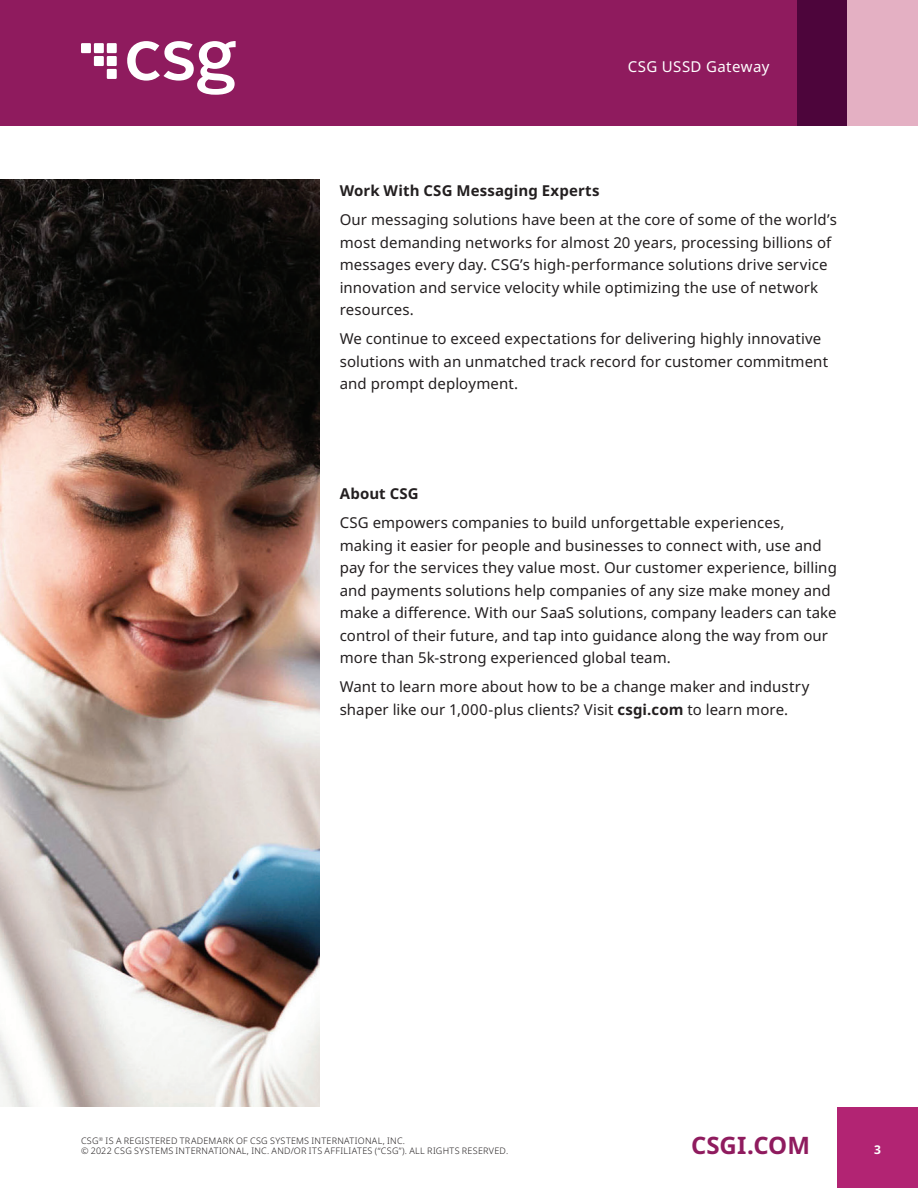
<style>
.page{position:relative;width:918px;height:1188px;background:#fff}
.page>*{position:absolute;margin:0;border:0;box-sizing:border-box;transform-origin:0 0}
.t1{font:700 24px "Noto Sans";color:#8f1b5e}
.t2{font:15px/22.5px "Noto Sans";letter-spacing:.005em;color:#231f20}
.t3{font:700 15px "Noto Sans";letter-spacing:.01em;color:#231f20}
.t4{font:15px "Noto Sans";letter-spacing:.03em;color:#fff}
.t5{font:700 12px "Noto Sans";color:#fff}
.t6{font:300 9px/10.8px "Noto Sans";letter-spacing:.035em;color:#231f20}
.s1{font-weight:700}
</style>
<div class="page">
<div style="left:796px;top:0;width:52px;height:126px;background:#4d053b"></div>
<div style="left:837px;top:1107px;width:81px;height:81px;background:#b22473"></div>
<div style="left:0;top:0;width:796px;height:126px;background:#8f1b5e"></div>
<div style="left:848px;top:0;width:70px;height:126px;background:#e4b0c3"></div>
<svg style="left:127px;top:41px;width:109px;height:54px"></svg>
<div style="left:107px;top:69px;width:10px;height:10px;background:#fff"></div>
<div style="left:94px;top:56px;width:10px;height:10px;background:#fff"></div>
<div style="left:107px;top:56px;width:10px;height:10px;background:#fff"></div>
<div style="left:81px;top:43px;width:10px;height:10px;background:#fff"></div>
<div style="left:94px;top:43px;width:10px;height:10px;background:#fff"></div>
<div style="left:107px;top:43px;width:10px;height:10px;background:#fff"></div>
<img style="left:0;top:180px;width:320px;height:927px">
<p class="t4" style="left:628px;top:58px;width:143px">CSG USSD Gateway</p>
<p class="t3" style="left:340px;top:182px;width:261px">Work With CSG Messaging Experts</p>
<p class="t2" style="left:340px;top:209px;width:499px">Our messaging solutions have been at the core of some of the world’s most demanding networks for almost 20 years, processing billions of messages every day. CSG’s high-performance solutions drive service innovation and service velocity while optimizing the use of network resources.</p>
<p class="t2" style="left:340px;top:328px;width:490px">We continue to exceed expectations for delivering highly innovative solutions with an unmatched track record for customer commitment and prompt deployment.</p>
<p class="t3" style="left:340px;top:485px;width:81px">About CSG</p>
<p class="t2" style="left:340px;top:512px;width:499px">CSG empowers companies to build unforgettable experiences, making it easier for people and businesses to connect with, use and pay for the services they value most. Our customer experience, billing and payments solutions help companies of any size make money and make a difference. With our SaaS solutions, company leaders can take control of their future, and tap into guidance along the way from our more than 5k-strong experienced global team.</p>
<p class="t2" style="left:340px;top:676px;width:471px">Want to learn more about how to be a change maker and industry shaper like our 1,000-plus clients? Visit <span class="s1">csgi.com</span> to learn more.</p>
<p class="t6" style="left:81px;top:1135px;width:429px">CSG<sup>®</sup> IS A REGISTERED TRADEMARK OF CSG SYSTEMS INTERNATIONAL, INC.<br>© 2022 CSG SYSTEMS INTERNATIONAL, INC. AND/OR ITS AFFILIATES (“CSG”). ALL RIGHTS RESERVED.</p>
<h1 class="t1" style="left:691px;top:1132px;width:120px">CSGI.COM</h1>
<p class="t5" style="left:874px;top:1143px;width:8px">3</p>
</div>
